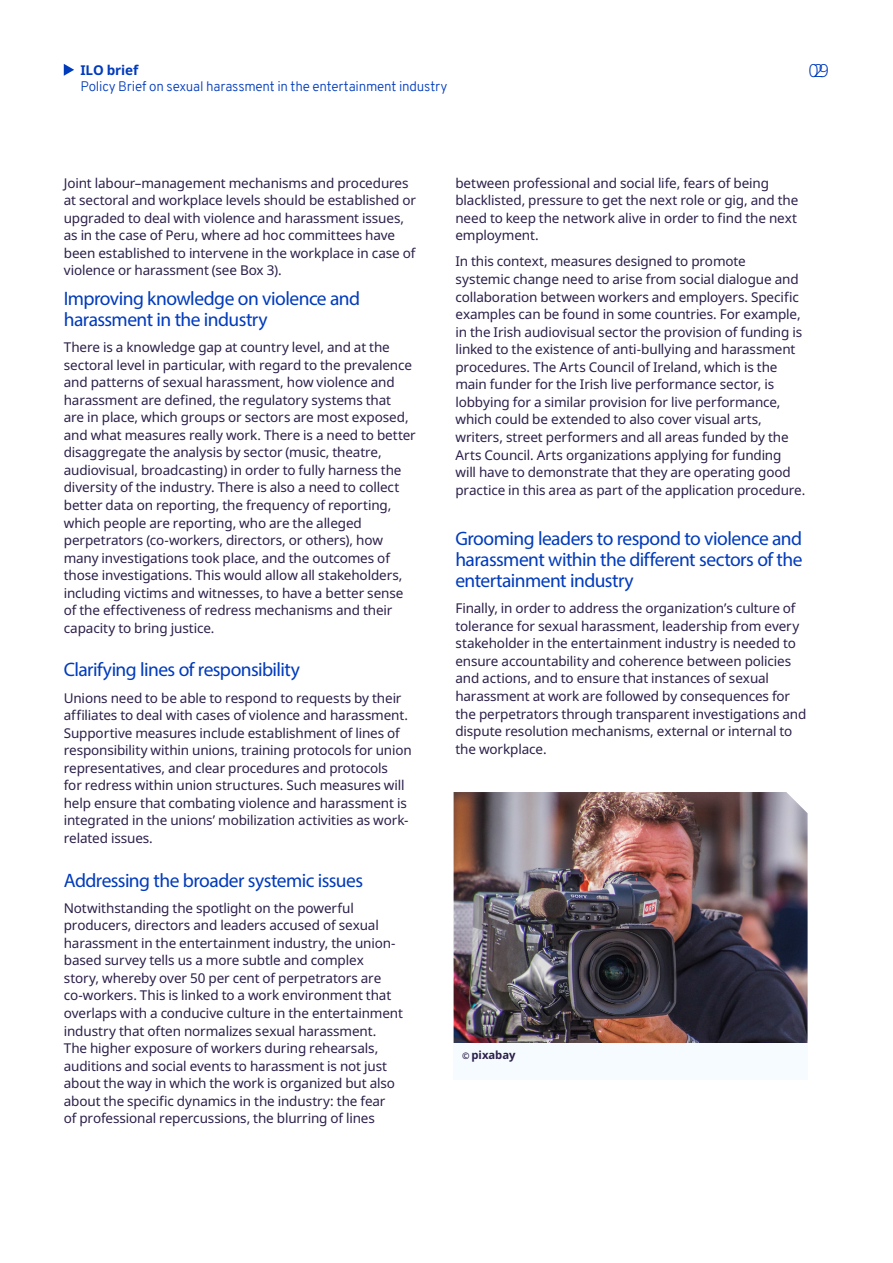
<style>
.page{position:relative;width:893px;height:1263px;background:#fff}
.page>*{position:absolute;margin:0;border:0;box-sizing:border-box;transform-origin:0 0}
.t1{font:19.5px/21px "Myriad Pro";letter-spacing:-.03em;color:#003bbc}
.t2{font:300 18px "Noto Sans";color:#003bbc}
.t3{font:13.5px/17.5px "Noto Sans";letter-spacing:-.01em;color:#2c1f49}
.t4{font:300 13.5px "Overpass";letter-spacing:-.015em;color:#003bbc}
.t5{font:700 13.5px "Noto Sans";letter-spacing:-.01em;color:#003bbc}
.t6{font:700 11.25px "Noto Sans";letter-spacing:-.005em;color:#2c1f49}
.s1{font-size:9px}
</style>
<div class="page">
<svg style="left:64px;top:64px;width:10px;height:12px"></svg>
<img style="left:454px;top:792px;width:354px;height:251px">
<div style="left:454px;top:1043px;width:354px;height:36px;background:#f5fbfe"></div>
<p class="t5" style="left:80px;top:60px;width:59px">ILO brief</p>
<p class="t4" style="left:80px;top:77px;width:369px">Policy Brief on sexual harassment in the entertainment industry</p>
<h2 class="t2" style="left:808px;top:57px;width:22px">029</h2>
<p class="t3" style="left:64px;top:174px;width:354px">Joint labour–management mechanisms and procedures at sectoral and workplace levels should be established or upgraded to deal with violence and harassment issues, as in the case of Peru, where ad hoc committees have been established to intervene in the workplace in case of violence or harassment (see Box 3).</p>
<h1 class="t1" style="left:64px;top:288px;width:298px">Improving knowledge on violence and harassment in the industry</h1>
<p class="t3" style="left:64px;top:339px;width:354px">There is a knowledge gap at country level, and at the sectoral level in particular, with regard to the prevalence and patterns of sexual harassment, how violence and harassment are defined, the regulatory systems that<br>are in place, which groups or sectors are most exposed, and what measures really work. There is a need to better disaggregate the analysis by sector (music, theatre, audiovisual, broadcasting) in order to fully harness the diversity of the industry. There is also a need to collect better data on reporting, the frequency of reporting, which people are reporting, who are the alleged perpetrators (co-workers, directors, or others), how many investigations took place, and the outcomes of those investigations. This would allow all stakeholders, including victims and witnesses, to have a better sense of the effectiveness of redress mechanisms and their capacity to bring justice.</p>
<h1 class="t1" style="left:64px;top:659px;width:238px">Clarifying lines of responsibility</h1>
<p class="t3" style="left:64px;top:689px;width:349px">Unions need to be able to respond to requests by their affiliates to deal with cases of violence and harassment.<br>Supportive measures include establishment of lines of responsibility within unions, training protocols for union representatives, and clear procedures and protocols<br>for redress within union structures. Such measures will help ensure that combating violence and harassment is integrated in the unions’ mobilization activities as work&shy;related issues.</p>
<h1 class="t1" style="left:64px;top:869px;width:301px">Addressing the broader systemic issues</h1>
<p class="t3" style="left:64px;top:899px;width:341px">Notwithstanding the spotlight on the powerful producers, directors and leaders accused of sexual harassment in the entertainment industry, the union&shy;based survey tells us a more subtle and complex<br>story, whereby over 50 per cent of perpetrators are co-workers. This is linked to a work environment that overlaps with a conducive culture in the entertainment industry that often normalizes sexual harassment.<br>The higher exposure of workers during rehearsals, auditions and social events to harassment is not just about the way in which the work is organized but also about the specific dynamics in the industry: the fear<br>of professional repercussions, the blurring of lines</p>
<p class="t3" style="left:455px;top:174px;width:344px">between professional and social life, fears of being blacklisted, pressure to get the next role or gig, and the need to keep the network alive in order to find the next employment.</p>
<p class="t3" style="left:455px;top:253px;width:351px">In this context, measures designed to promote<br>systemic change need to arise from social dialogue and collaboration between workers and employers. Specific examples can be found in some countries. For example, in the Irish audiovisual sector the provision of funding is linked to the existence of anti-bullying and harassment procedures. The Arts Council of Ireland, which is the main funder for the Irish live performance sector, is lobbying for a similar provision for live performance, which could be extended to also cover visual arts, writers, street performers and all areas funded by the Arts Council. Arts organizations applying for funding will have to demonstrate that they are operating good practice in this area as part of the application procedure.</p>
<h1 class="t1" style="left:455px;top:528px;width:349px;text-align:justify">Grooming leaders to respond to violence and harassment within the different sectors of the entertainment industry</h1>
<p class="t3" style="left:455px;top:600px;width:353px">Finally, in order to address the organization’s culture of tolerance for sexual harassment, leadership from every stakeholder in the entertainment industry is needed to ensure accountability and coherence between policies and actions, and to ensure that instances of sexual harassment at work are followed by consequences for the perpetrators through transparent investigations and dispute resolution mechanisms, external or internal to the workplace.</p>
<p class="t6" style="left:462px;top:1047px;width:55px"><span class="s1">©</span> pixabay</p>
</div>
